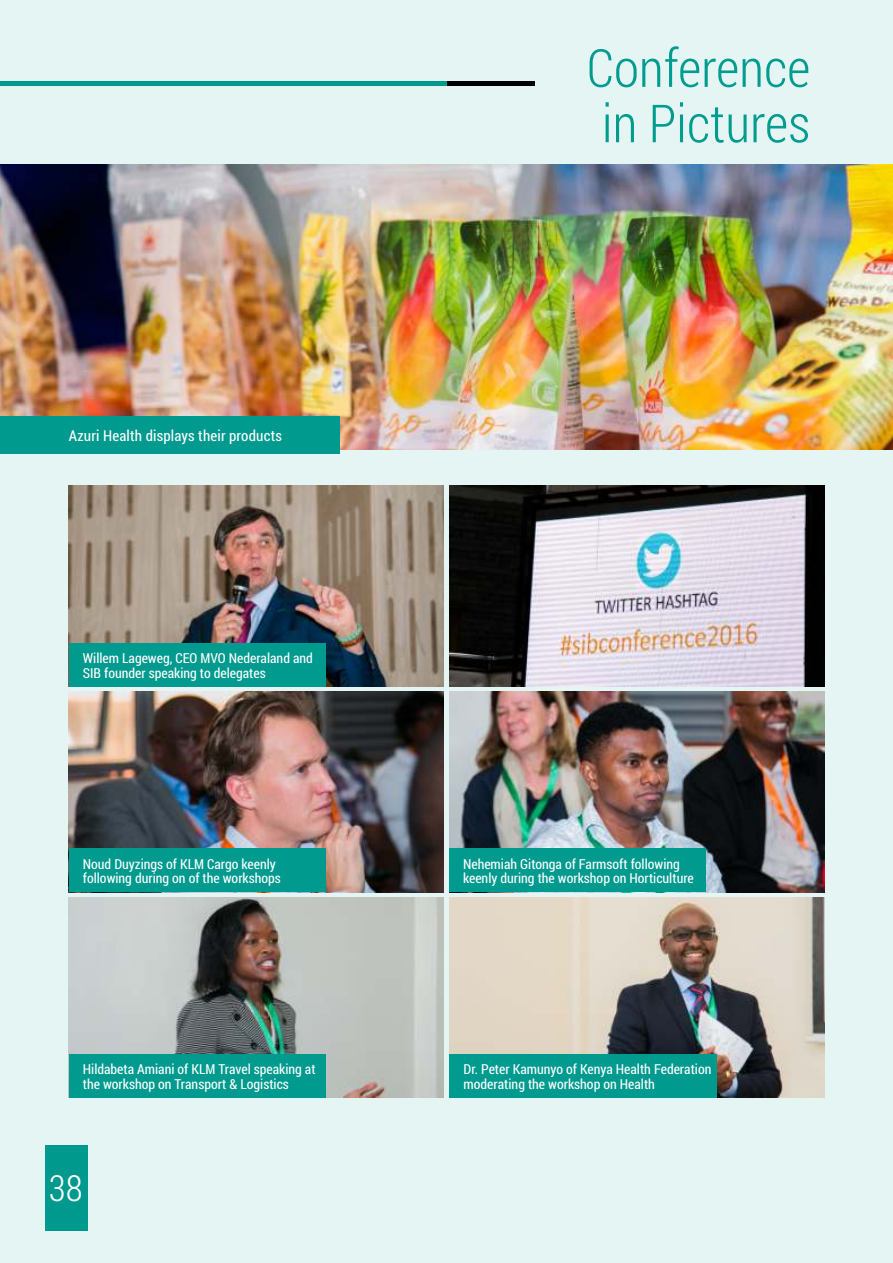
<style>
.page{position:relative;width:893px;height:1263px;background:#e5f5f4}
.page>*{position:absolute;margin:0;border:0;box-sizing:border-box;transform-origin:0 0}
.t1{font:300 52.5px/55.3px "Roboto Condensed";color:#009c90}
.t2{font:300 36px "Roboto Condensed";color:#fefefe}
.t3{font:15px "Roboto Condensed";letter-spacing:.01em;color:#fefefe}
.t4{font:13.8px/14.5px "Roboto Condensed";color:#fefefe}
</style>
<div class="page">
<div style="left:45px;top:1146px;width:43px;height:85px;background:#00998e"></div>
<div style="left:446px;top:81px;width:89px;height:5px;background:#000"></div>
<div style="left:0;top:81px;width:446px;height:5px;background:#00998e"></div>
<img style="left:69px;top:486px;width:375px;height:200px">
<img style="left:449px;top:486px;width:375px;height:200px">
<img style="left:69px;top:691px;width:375px;height:201px">
<img style="left:449px;top:691px;width:375px;height:201px">
<img style="left:69px;top:897px;width:375px;height:201px">
<img style="left:449px;top:897px;width:375px;height:201px">
<img style="left:0;top:164px;width:893px;height:285px">
<div style="left:0;top:416px;width:340px;height:38px;background:#009a8f"></div>
<div style="left:69px;top:849px;width:256px;height:43px;background:#009a8f"></div>
<div style="left:69px;top:1054px;width:256px;height:44px;background:#009a8f"></div>
<div style="left:449px;top:1054px;width:267px;height:44px;background:#009a8f"></div>
<div style="left:449px;top:849px;width:256px;height:43px;background:#009a8f"></div>
<div style="left:69px;top:643px;width:256px;height:43px;background:#009a8f"></div>
<p class="t3" style="left:69px;top:425px;width:215px">Azuri Health displays their products</p>
<p class="t4" style="left:83px;top:650px;width:232px">Willem Lageweg, CEO MVO Nederaland and<br>SIB founder speaking to delegates</p>
<p class="t4" style="left:83px;top:856px;width:200px">Noud Duyzings of KLM Cargo keenly following during on of the workshops</p>
<h1 class="t1" style="left:587px;top:39px;width:225px">Conference in Pictures</h1>
<p class="t4" style="left:463px;top:856px;width:232px">Nehemiah Gitonga of Farmsoft following keenly during the workshop on Horticulture</p>
<p class="t4" style="left:83px;top:1061px;width:234px">Hildabeta Amiani of KLM Travel speaking at the workshop on Transport &amp; Logistics</p>
<p class="t4" style="left:464px;top:1061px;width:249px">Dr. Peter Kamunyo of Kenya Health Federation moderating the workshop on Health</p>
<h2 class="t2" style="left:49px;top:1163px;width:35px">38</h2>
</div>
